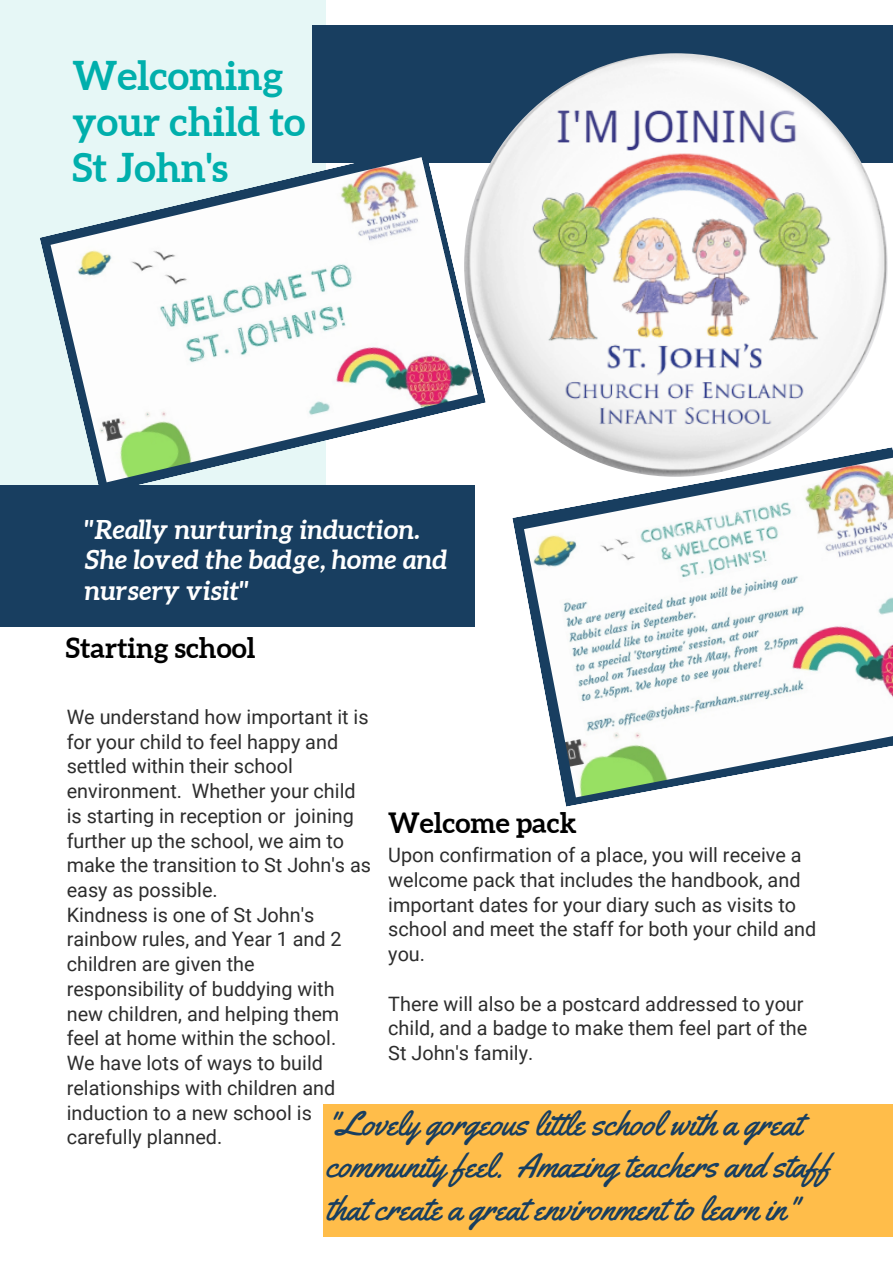
<style>
.page{position:relative;width:893px;height:1264px;background:#fff}
.page>*{position:absolute;margin:0;border:0;box-sizing:border-box;transform-origin:0 0}
.t1{font:700 39.6px/46px "Aleo";color:#00afac}
.t2{font:33.9px/42.8px "Yellowtail";color:#183e60}
.t3{font:700 27.9px "Aleo";color:#000}
.t4{font:italic 700 26.4px/30.3px "Aleo";color:#fff}
.t5{font:19.8px/24.8px "Roboto";color:#2d2d2d}
</style>
<div class="page">
<div style="left:0;top:0;width:325px;height:618px;background:#e6f7f6"></div>
<div style="left:312px;top:26px;width:580px;height:137px;background:#183e60"></div>
<img style="left:464px;top:53px;width:423px;height:424px;border-radius:50%">
<div style="left:0;top:486px;width:474px;height:140px;background:#183e60"></div>
<div style="left:323px;top:1104px;width:569px;height:132px;background:#ffbd4a"></div>
<svg style="left:40px;top:172px;width:446px;height:322px"></svg>
<img style="left:50px;top:157px;width:427px;height:325px">
<svg style="left:512px;top:447px;width:380px;height:359px"></svg>
<img style="left:524px;top:456px;width:368px;height:341px">
<p class="t1" style="left:72px;top:53px;width:234px">Welcoming your child to<br>St John's</p>
<p class="t4" style="left:84px;top:514px;width:336px">"Really nurturing induction.</p>
<p class="t4" style="left:84px;top:544px;width:364px">She loved the badge, home and nursery visit"</p>
<p class="t3" style="left:66px;top:631px;width:191px">Starting school</p>
<p class="t5" style="left:67px;top:704px;width:306px">We understand how important it is for your child to feel happy and settled within their school environment. Whether your child is starting in reception or joining further up the school, we aim to make the transition to St John's as easy as possible.</p>
<p class="t5" style="left:67px;top:902px;width:276px">Kindness is one of St John's rainbow rules, and Year 1 and 2 children are given the responsibility of buddying with new children, and helping them feel at home within the school.</p>
<p class="t5" style="left:67px;top:1051px;width:270px">We have lots of ways to build relationships with children and induction to a new school is carefully planned.</p>
<p class="t3" style="left:388px;top:807px;width:190px">Welcome pack</p>
<p class="t5" style="left:388px;top:843px;width:429px">Upon confirmation of a place, you will receive a welcome pack that includes the handbook, and important dates for your diary such as visits to school and meet the staff for both your child and you.</p>
<p class="t5" style="left:388px;top:991px;width:420px">There will also be a postcard addressed to your child, and a badge to make them feel part of the</p>
<p class="t5" style="left:388px;top:1040px;width:146px">St John's family.</p>
<p class="t2" style="left:326px;top:1101px;width:506px">"Lovely gorgeous lit le school with a great community feel. Amazing teachers and staff that create a great environment to learn in"</p>
</div>
